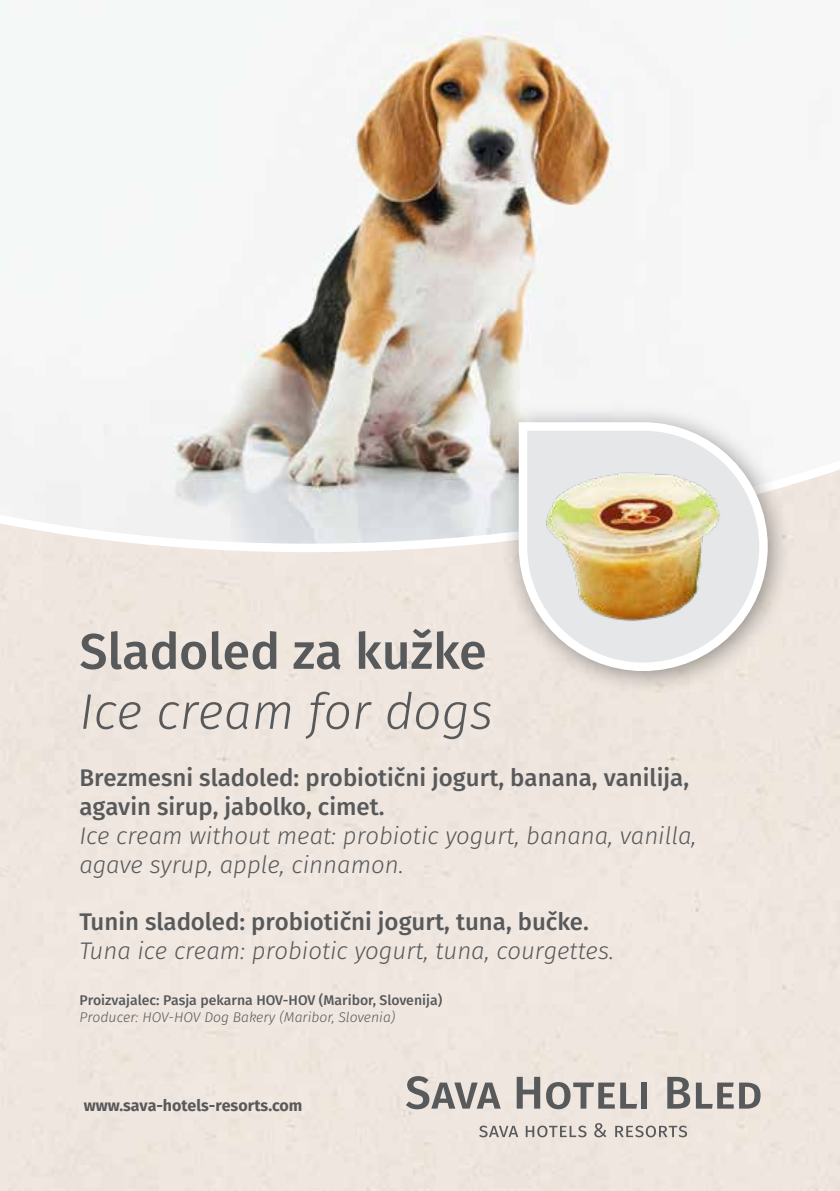
<style>
.page{position:relative;width:840px;height:1191px;background:#fff}
.page>*{position:absolute;margin:0;border:0;box-sizing:border-box;transform-origin:0 0}
.t1{font:500 50px "Fira Sans";color:#58595b}
.t2{font:italic 300 50px "Fira Sans";color:#58595b}
.t3{font:italic 300 24px/28.8px "Fira Sans";color:#58595b}
.t4{font:500 24px/28.8px "Fira Sans";color:#58595b}
.t5{font:700 16px "Fira Sans";color:#58595b}
.t6{font:500 14px "Fira Sans";color:#58595b}
.t7{font:italic 300 14px "Fira Sans";color:#58595b}
</style>
<div class="page">
<div style="left:0;top:563px;width:839px;height:628px;background:#efe6df"></div>
<img style="left:0;top:0;width:749px;height:445px">
<svg style="left:0;top:445px;width:839px;height:118px"></svg>
<div style="left:500px;top:404px;width:292px;height:292px;background:#000;opacity:.4"></div>
<img style="left:514px;top:418px;width:257px;height:257px">
<svg style="left:405px;top:1076px;width:95px;height:33px;background:#b1aca9"></svg>
<svg style="left:516px;top:1076px;width:98px;height:33px;background:#b2adaa"></svg>
<svg style="left:620px;top:1082px;width:16px;height:26px"></svg>
<div style="left:641px;top:1082px;width:6px;height:26px;background:#58595b"></div>
<svg style="left:667px;top:1076px;width:22px;height:32px"></svg>
<svg style="left:695px;top:1082px;width:65px;height:26px;background:#a7a3a0"></svg>
<svg style="left:479px;top:1125px;width:39px;height:12px"></svg>
<svg style="left:525px;top:1125px;width:61px;height:12px"></svg>
<svg style="left:594px;top:1123px;width:12px;height:14px"></svg>
<svg style="left:615px;top:1125px;width:71px;height:12px"></svg>
<h1 class="t1" style="left:79px;top:616px;width:408px">Sladoled za kužke</h1>
<h1 class="t2" style="left:79px;top:676px;width:414px">Ice cream for dogs</h1>
<p class="t4" style="left:79px;top:765px;width:610px">Brezmesni sladoled: probiotični jogurt, banana, vanilija, agavin sirup, jabolko, cimet.</p>
<p class="t3" style="left:79px;top:823px;width:618px">Ice cream without meat: probiotic yogurt, banana, vanilla, agave syrup, apple, cinnamon.</p>
<p class="t4" style="left:79px;top:909px;width:510px">Tunin sladoled: probiotični jogurt, tuna, bučke.</p>
<p class="t3" style="left:79px;top:938px;width:536px">Tuna ice cream: probiotic yogurt, tuna, courgettes.</p>
<p class="t6" style="left:79px;top:990px;width:364px">Proizvajalec: Pasja pekarna HOV-HOV (Maribor, Slovenija)</p>
<p class="t7" style="left:79px;top:1007px;width:317px">Producer: HOV-HOV Dog Bakery (Maribor, Slovenia)</p>
<p class="t5" style="left:84px;top:1094px;width:220px">www.sava-hotels-resorts.com</p>
</div>
